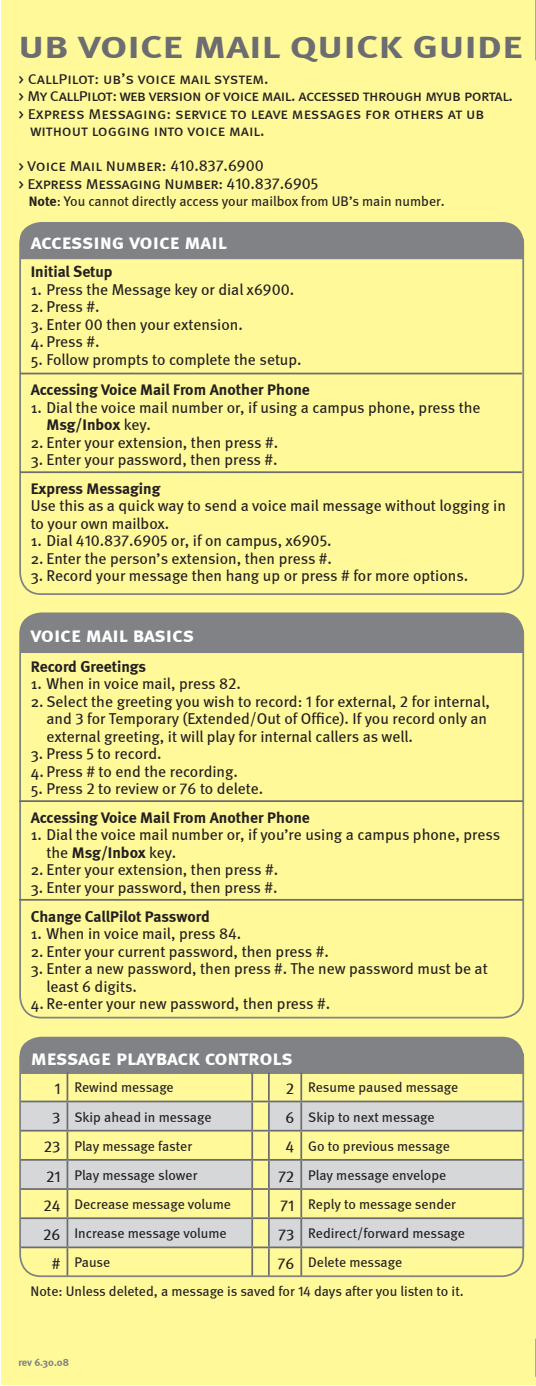
<style>
.page{position:relative;width:536px;height:1386px;background:#fff}
.page>*{position:absolute;margin:0;border:0;box-sizing:border-box;transform-origin:0 0}
.head{font:31.5px "Meta Bold Caps";letter-spacing:.01em;color:#6c6d70;scale:1.24 1}
.Section_Head{font:21px "Meta Bold Caps";letter-spacing:-.01em;color:#fff}
.Numbered_Bullets{font:15.75px/17.5px "Meta";color:#231f20}
.t1{font:15.75px/17.5px "Meta Book Caps";letter-spacing:-.015em;color:#231f20}
.Section_Head-2{font:700 15.75px "Meta";color:#231f20}
.normal_text{font:15.75px/17.5px "Meta";color:#231f20}
.t2{font:15.75px "Meta Book Caps";letter-spacing:-.035em;color:#231f20}
.t3{font:15.75px "Meta Book Expert";color:#231f20}
.t4{font:14px "Meta";letter-spacing:-.005em;color:#231f20}
.Section_Head-3{font:700 10.5px "Meta";color:#808285}
.s1{font-size:14.17px}
.s2{font-family:"Meta Book Expert"}
.s3{font-weight:700}
.s4{font-family:"Meta Book Caps"}
</style>
<div class="page">
<div style="left:1px;top:1px;width:534px;height:1384px;background:#fff99a"></div>
<div style="left:22px;top:615px;width:499px;height:16px;background:#808285"></div>
<div style="left:21px;top:631px;width:502px;height:21px;background:#808285"></div>
<div style="left:20px;top:631px;width:503px;height:22px;border:2px solid #808285"></div>
<div style="left:19px;top:612px;width:505px;height:406px;border:2px solid #808285;border-radius:21px"></div>
<div style="left:20px;top:222px;width:503px;height:17px;background:#808285"></div>
<div style="left:21px;top:239px;width:502px;height:19px;background:#808285"></div>
<div style="left:20px;top:239px;width:503px;height:20px;border:2px solid #808285"></div>
<div style="left:19px;top:222px;width:505px;height:373px;border:2px solid #808285;border-radius:21px"></div>
<hr style="left:20px;top:373px;width:502px;height:1px;background:#6c6d70">
<hr style="left:20px;top:471px;width:502px;height:2px;background:#6c6d70">
<hr style="left:19px;top:800px;width:503px;height:2px;background:#6c6d70">
<hr style="left:19px;top:899px;width:503px;height:2px;background:#6c6d70">
<svg style="left:20px;top:1037px;width:503px;height:239px"></svg>
<hr style="left:251px;top:1248px;width:2px;height:28px;background:#6c6d70">
<hr style="left:269px;top:1247px;width:32px;height:1px;background:#6c6d70">
<hr style="left:268px;top:1248px;width:2px;height:28px;background:#6c6d70">
<hr style="left:301px;top:1247px;width:222px;height:1px;background:#6c6d70">
<hr style="left:300px;top:1248px;width:2px;height:28px;background:#6c6d70">
<div style="left:19px;top:1037px;width:505px;height:240px;border:2px solid #808285;border-radius:21px"></div>
<hr style="left:535px;top:0;width:1px;height:60px;background:#636366">
<hr style="left:535px;top:1339px;width:1px;height:38px;background:#636366">
<p class="head" style="left:18px;top:29px;width:408px">UB VOICE MAIL QUICK GUIDE</p>
<p class="t1" style="left:18px;top:69px;width:252px"><span class="s1">&gt; C</span>all<span class="s1">P</span>ilot: ub’s voice mail system.</p>
<p class="t2" style="left:18px;top:87px;width:496px"><span class="s1">&gt; M</span>y <span class="s1">C</span>all<span class="s1">P</span>ilot: web version of voice mail. accessed through myub portal.</p>
<p class="t1" style="left:31px;top:104px;width:455px;text-indent:-12px"><span class="s1">&gt; E</span>xpress <span class="s1">M</span>essaging: service to leave messages for others at ub without logging into voice mail.</p>
<p class="t1" style="left:18px;top:157px;width:247px"><span class="s1">&gt; V</span>oice <span class="s1">M</span>ail <span class="s1">N</span>umber: <span class="s2">410</span>.<span class="s2">837</span>.<span class="s2">6900</span></p>
<p class="t1" style="left:18px;top:174px;width:301px"><span class="s1">&gt; E</span>xpress <span class="s1">M</span>essaging <span class="s1">N</span>umber: <span class="s2">410</span>.<span class="s2">837</span>.<span class="s2">6905</span></p>
<p class="t4" style="left:29px;top:193px;width:417px"><span class="s3">Note</span>: You cannot directly access your mailbox from UB’s main number.</p>
<p class="Section_Head" style="left:31px;top:229px;width:197px">accessing voice mail</p>
<p class="Section_Head-2" style="left:31px;top:262px;width:83px">Initial Setup</p>
<p class="Numbered_Bullets" style="left:31px;top:280px;width:265px">1. Press the Message key or dial x<span class="s2">6900</span>.</p>
<p class="Numbered_Bullets" style="left:31px;top:298px;width:70px">2. Press #.</p>
<p class="Numbered_Bullets" style="left:31px;top:315px;width:214px">3. Enter <span class="s2">00</span> then your extension.</p>
<p class="Numbered_Bullets" style="left:31px;top:333px;width:70px">4. Press #.</p>
<p class="Numbered_Bullets" style="left:31px;top:350px;width:272px">5. Follow prompts to complete the setup.</p>
<p class="Section_Head-2" style="left:31px;top:380px;width:281px">Accessing Voice Mail From Another Phone</p>
<p class="Numbered_Bullets" style="left:46px;top:398px;width:435px;text-indent:-16px">1. Dial the voice mail number or, if using a campus phone, press the<br><span class="s3">Msg/Inbox</span> key.</p>
<p class="Numbered_Bullets" style="left:31px;top:433px;width:249px">2. Enter your extension, then press #.</p>
<p class="Numbered_Bullets" style="left:31px;top:451px;width:248px">3. Enter your password, then press #.</p>
<p class="Section_Head-2" style="left:31px;top:479px;width:131px">Express Messaging</p>
<p class="normal_text" style="left:31px;top:497px;width:476px">Use this as a quick way to send a voice mail message without logging in to your own mailbox.</p>
<p class="Numbered_Bullets" style="left:31px;top:532px;width:302px">1. Dial <span class="s2">410</span><span class="s4">.</span><span class="s2">837</span><span class="s4">.</span><span class="s2">6905</span> or, if on campus, x<span class="s2">6905</span>.</p>
<p class="Numbered_Bullets" style="left:31px;top:549px;width:303px">2. Enter the person’s extension, then press #.</p>
<p class="Numbered_Bullets" style="left:31px;top:567px;width:439px">3. Record your message then hang up or press # for more options.</p>
<p class="Section_Head" style="left:31px;top:622px;width:165px">voice mail basics</p>
<p class="Section_Head-2" style="left:31px;top:657px;width:117px">Record Greetings</p>
<p class="Numbered_Bullets" style="left:31px;top:675px;width:212px">1. When in voice mail, press <span class="s2">82</span>.</p>
<p class="Numbered_Bullets" style="left:46px;top:692px;width:445px;text-indent:-16px">2. Select the greeting you wish to record: <span class="s2">1</span> for external, <span class="s2">2</span> for internal, and <span class="s2">3</span> for Temporary (Extended/Out of Office). If you record only an external greeting, it will play for internal callers as well.</p>
<p class="Numbered_Bullets" style="left:31px;top:745px;width:132px">3. Press <span class="s2">5</span> to record.</p>
<p class="Numbered_Bullets" style="left:31px;top:762px;width:209px">4. Press # to end the recording.</p>
<p class="Numbered_Bullets" style="left:31px;top:780px;width:234px">5. Press <span class="s2">2</span> to review or <span class="s2">76</span> to delete.</p>
<p class="Section_Head-2" style="left:31px;top:808px;width:281px">Accessing Voice Mail From Another Phone</p>
<p class="Numbered_Bullets" style="left:46px;top:826px;width:455px;text-indent:-16px">1. Dial the voice mail number or, if you’re using a campus phone, press the <span class="s3">Msg/Inbox</span> key.</p>
<p class="Numbered_Bullets" style="left:31px;top:861px;width:249px">2. Enter your extension, then press #.</p>
<p class="Numbered_Bullets" style="left:31px;top:878px;width:248px">3. Enter your password, then press #.</p>
<p class="Section_Head-2" style="left:31px;top:907px;width:180px">Change CallPilot Password</p>
<p class="Numbered_Bullets" style="left:31px;top:925px;width:212px">1. When in voice mail, press <span class="s2">84</span>.</p>
<p class="Numbered_Bullets" style="left:31px;top:942px;width:299px">2. Enter your current password, then press #.</p>
<p class="Numbered_Bullets" style="left:46px;top:960px;width:442px;text-indent:-16px">3. Enter a new password, then press #. The new password must be at least <span class="s2">6</span> digits.</p>
<p class="Numbered_Bullets" style="left:31px;top:995px;width:301px">4. Re-enter your new password, then press #.</p>
<p class="Section_Head" style="left:31px;top:1046px;width:263px">message playback controls</p>
<p class="t3" style="left:54px;top:1079px;width:8px">1</p>
<p class="t4" style="left:74px;top:1079px;width:101px">Rewind message</p>
<p class="t3" style="left:286px;top:1079px;width:10px">2</p>
<p class="t4" style="left:308px;top:1079px;width:151px">Resume paused message</p>
<p class="t3" style="left:52px;top:1108px;width:10px">3</p>
<p class="t4" style="left:74px;top:1108px;width:138px">Skip ahead in message</p>
<p class="t3" style="left:285px;top:1108px;width:10px">6</p>
<p class="t4" style="left:308px;top:1108px;width:128px">Skip to next message</p>
<p class="t3" style="left:44px;top:1138px;width:18px">23</p>
<p class="t4" style="left:74px;top:1138px;width:119px">Play message faster</p>
<p class="t3" style="left:285px;top:1138px;width:10px">4</p>
<p class="t4" style="left:308px;top:1138px;width:143px">Go to previous message</p>
<p class="t3" style="left:46px;top:1167px;width:16px">21</p>
<p class="t4" style="left:74px;top:1167px;width:124px">Play message slower</p>
<p class="t3" style="left:278px;top:1167px;width:18px">72</p>
<p class="t4" style="left:308px;top:1167px;width:139px">Play message envelope</p>
<p class="t3" style="left:44px;top:1196px;width:18px">24</p>
<p class="t4" style="left:74px;top:1196px;width:158px">Decrease message volume</p>
<p class="t3" style="left:280px;top:1196px;width:15px">71</p>
<p class="t4" style="left:308px;top:1196px;width:149px">Reply to message sender</p>
<p class="t3" style="left:43px;top:1225px;width:19px">26</p>
<p class="t4" style="left:74px;top:1225px;width:154px">Increase message volume</p>
<p class="t3" style="left:278px;top:1225px;width:18px">73</p>
<p class="t4" style="left:308px;top:1225px;width:158px">Redirect/forward message</p>
<p class="Numbered_Bullets" style="left:52px;top:1255px;width:10px">#</p>
<p class="t4" style="left:74px;top:1254px;width:37px">Pause</p>
<p class="t3" style="left:277px;top:1254px;width:18px">76</p>
<p class="t4" style="left:308px;top:1254px;width:95px">Delete message</p>
<p class="t4" style="left:31px;top:1283px;width:434px">Note: Unless deleted, a message is saved for <span class="s2">14</span> days after you listen to it.</p>
<p class="Section_Head-3" style="left:18px;top:1356px;width:52px">rev 6.30.08</p>
</div>
